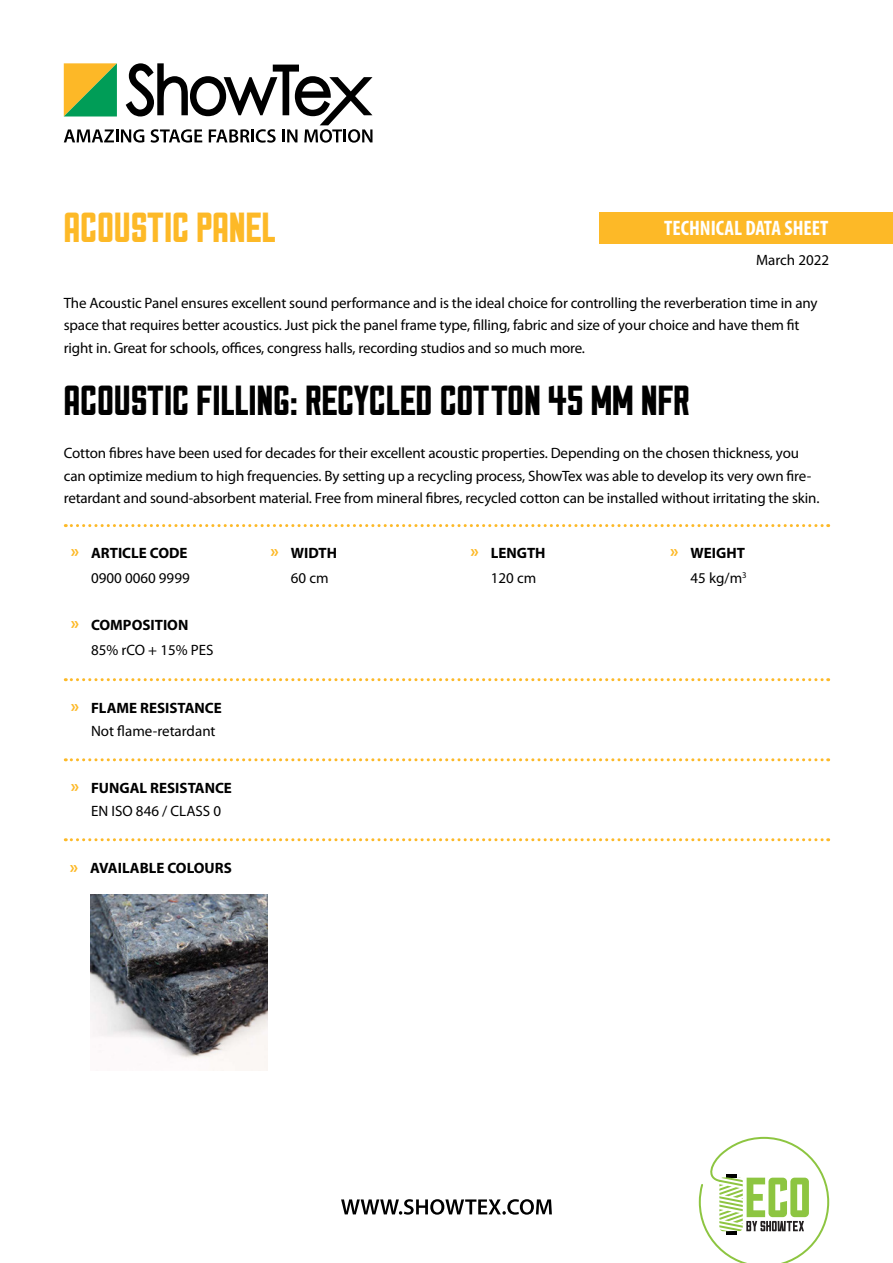
<style>
.page{position:relative;width:893px;height:1263px;background:#fff}
.page>*{position:absolute;margin:0;border:0;box-sizing:border-box;transform-origin:0 0}
.t1{font:42px "Sullivan Show Tex";color:#000}
.t2{font:42px "Sullivan Show Tex";letter-spacing:.01em;color:#fdb927}
.t3{font:700 condensed 21px "Myriad Pro";color:#fff}
.t4{font:15px/22.5px "Myriad Pro";letter-spacing:-.01em;color:#000}
.t5{font:700 15px/23.7px "Myriad Pro";color:#000}
.s1{font-size:18px;color:#fdb927}
.s2{font-weight:700;font-size:18px;color:#fdb927}
.s3{font-weight:700}
.s4{font-weight:400}
</style>
<div class="page">
<svg style="left:64px;top:63px;width:308px;height:80px"></svg>
<svg style="left:341px;top:1199px;width:211px;height:16px"></svg>
<div style="left:600px;top:212px;width:293px;height:31px;background:#fdb927"></div>
<svg style="left:65px;top:524px;width:764px;height:3px"></svg>
<svg style="left:65px;top:678px;width:764px;height:3px"></svg>
<svg style="left:65px;top:758px;width:764px;height:3px"></svg>
<svg style="left:65px;top:838px;width:764px;height:3px"></svg>
<img style="left:91px;top:894px;width:176px;height:177px">
<svg style="left:699px;top:1137px;width:130px;height:126px"></svg>
<h1 class="t2" style="left:64px;top:204px;width:214px">ACOUSTIC PANEL</h1>
<h2 class="t3" style="left:664px;top:215px;width:166px">TECHNICAL DATA SHEET</h2>
<p class="t4" style="left:756px;top:248px;width:75px">March 2022</p>
<p class="t4" style="left:64px;top:291px;width:755px">The Acoustic Panel ensures excellent sound performance and is the ideal choice for controlling the reverberation time in any space that requires better acoustics. Just pick the panel frame type, filling, fabric and size of your choice and have them fit right in. Great for schools, offices, congress halls, recording studios and so much more.</p>
<h1 class="t1" style="left:64px;top:377px;width:628px">ACOUSTIC FILLING: RECYCLED COTTON 45 MM NFR</h1>
<p class="t4" style="left:64px;top:442px;width:757px">Cotton fibres have been used for decades for their excellent acoustic properties. Depending on the chosen thickness, you can optimize medium to high frequencies. By setting up a recycling process, ShowTex was able to develop its very own fire&shy;retardant and sound-absorbent material. Free from mineral fibres, recycled cotton can be installed without irritating the skin.</p>
<p class="t5" style="left:71px;top:540px;width:118px"><span class="s1">»</span> ARTICLE CODE</p>
<p class="t5" style="left:271px;top:540px;width:68px"><span class="s1">»</span> WIDTH</p>
<p class="t5" style="left:470px;top:540px;width:77px"><span class="s1">»</span> LENGTH</p>
<p class="t5" style="left:670px;top:540px;width:76px"><span class="s1">»</span> WEIGHT</p>
<p class="t4" style="left:91px;top:567px;width:100px">0900 0060 9999</p>
<p class="t4" style="left:291px;top:567px;width:39px">60 cm</p>
<p class="t4" style="left:491px;top:567px;width:47px">120 cm</p>
<p class="t4" style="left:691px;top:567px;width:58px">45 kg/m<sup>3</sup></p>
<p class="t4" style="left:91px;top:612px;width:124px;line-height:25.5px;text-indent:-20px"><span class="s2">»</span> <span class="s3">COMPOSITION<br></span>85% rCO + 15% PES</p>
<p class="t4" style="left:91px;top:695px;width:132px;line-height:23.7px;text-indent:-20px"><span class="s2">»</span> <span class="s3">FLAME RESISTANCE<br></span>Not flame-retardant</p>
<p class="t5" style="left:91px;top:775px;width:142px;text-indent:-20px"><span class="s1">»</span> FUNGAL RESISTANCE<br><span class="s4">EN ISO 846 / CLASS 0</span></p>
<p class="t5" style="left:70px;top:856px;width:163px"><span class="s1">»</span> AVAILABLE COLOURS</p>
</div>
